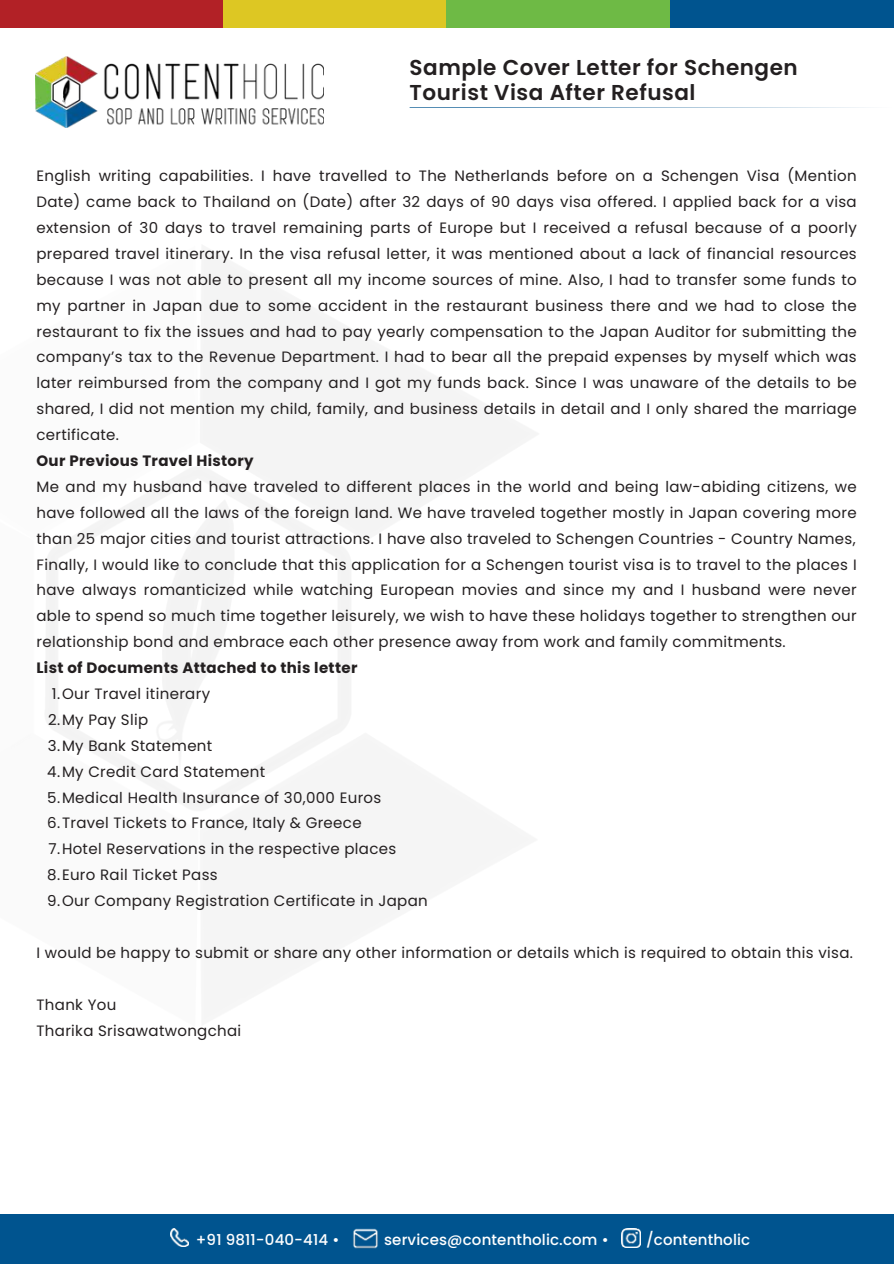
<style>
.page{position:relative;width:894px;height:1264px;background:#fff}
.page>*{position:absolute;margin:0;border:0;box-sizing:border-box;transform-origin:0 0}
.t1{font:600 21.45px/24.8px "Poppins";letter-spacing:.025em;color:#231f20}
.t2{font:15px/25.8px "Poppins";letter-spacing:.02em;color:#231f20;text-align:justify}
.t3{font:700 15px "Poppins";letter-spacing:.02em;color:#231f20}
.t4{font:500 15px "Poppins";letter-spacing:.01em;color:#fff}
</style>
<div class="page">
<div style="left:0;top:0;width:223px;height:28px;background:#b22126"></div>
<div style="left:223px;top:0;width:223px;height:28px;background:#ddc723"></div>
<div style="left:446px;top:0;width:224px;height:28px;background:#6eba45"></div>
<div style="left:670px;top:0;width:223px;height:28px;background:#00548f"></div>
<img style="left:35px;top:56px;width:288px;height:71px">
<div style="left:0;top:1214px;width:893px;height:49px;background:#00548f"></div>
<svg style="left:409px;top:107px;width:457px;height:1px"></svg>
<img style="left:621px;top:1228px;width:19px;height:19px">
<img style="left:170px;top:1228px;width:18px;height:18px">
<img style="left:353px;top:1228px;width:25px;height:21px">
<p class="t1" style="left:409px;top:56px;width:389px">Sample Cover Letter for Schengen<br>Tourist Visa After Refusal</p>
<p class="t2" style="left:36px;top:163px;width:821px">English writing capabilities. I have travelled to The Netherlands before on a Schengen Visa (Mention Date) came back to Thailand on (Date) after 32 days of 90 days visa offered. I applied back for a visa extension of 30 days to travel remaining parts of Europe but I received a refusal because of a poorly prepared travel itinerary. In the visa refusal letter, it was mentioned about a lack of financial resources because I was not able to present all my income sources of mine. Also, I had to transfer some funds to my partner in Japan due to some accident in the restaurant business there and we had to close the restaurant to fix the issues and had to pay yearly compensation to the Japan Auditor for submitting the company’s tax to the Revenue Department. I had to bear all the prepaid expenses by myself which was later reimbursed from the company and I got my funds back. Since I was unaware of the details to be shared, I did not mention my child, family, and business details in detail and I only shared the marriage certificate.</p>
<p class="t3" style="left:36px;top:450px;width:219px">Our Previous Travel History</p>
<p class="t2" style="left:36px;top:474px;width:821px">Me and my husband have traveled to different places in the world and being law-abiding citizens, we have followed all the laws of the foreign land. We have traveled together mostly in Japan covering more than 25 major cities and tourist attractions. I have also traveled to Schengen Countries - Country Names,</p>
<p class="t2" style="left:36px;top:551px;width:821px">Finally, I would like to conclude that this application for a Schengen tourist visa is to travel to the places I have always romanticized while watching European movies and since my and I husband were never able to spend so much time together leisurely, we wish to have these holidays together to strengthen our relationship bond and embrace each other presence away from work and family commitments.</p>
<p class="t3" style="left:36px;top:657px;width:322px">List of Documents Attached to this letter</p>
<p class="t2" style="left:52px;top:681px;width:160px">1.Our Travel itinerary</p>
<p class="t2" style="left:48px;top:706px;width:102px">2.My Pay Slip</p>
<p class="t2" style="left:48px;top:732px;width:166px">3.My Bank Statement</p>
<p class="t2" style="left:47px;top:758px;width:219px">4.My Credit Card Statement</p>
<p class="t2" style="left:47px;top:784px;width:335px">5.Medical Health Insurance of 30,000 Euros</p>
<p class="t2" style="left:47px;top:810px;width:316px">6.Travel Tickets to France, Italy &amp; Greece</p>
<p class="t2" style="left:48px;top:836px;width:349px">7.Hotel Reservations in the respective places</p>
<p class="t2" style="left:47px;top:862px;width:172px">8.Euro Rail Ticket Pass</p>
<h2 class="t2" style="left:47px;top:888px;width:382px">9.Our Company Registration Certificate in Japan</h2>
<p class="t2" style="left:36px;top:939px;width:817px">I would be happy to submit or share any other information or details which is required to obtain this visa.</p>
<h2 class="t2" style="left:36px;top:991px;width:81px">Thank You</h2>
<p class="t2" style="left:36px;top:1017px;width:206px">Tharika Srisawatwongchai</p>
<p class="t4" style="left:196px;top:1228px;width:145px">+91 9811-040-414 •</p>
<p class="t4" style="left:384px;top:1228px;width:226px">services@contentholic.com •</p>
<p class="t4" style="left:645px;top:1228px;width:106px">/contentholic</p>
</div>
